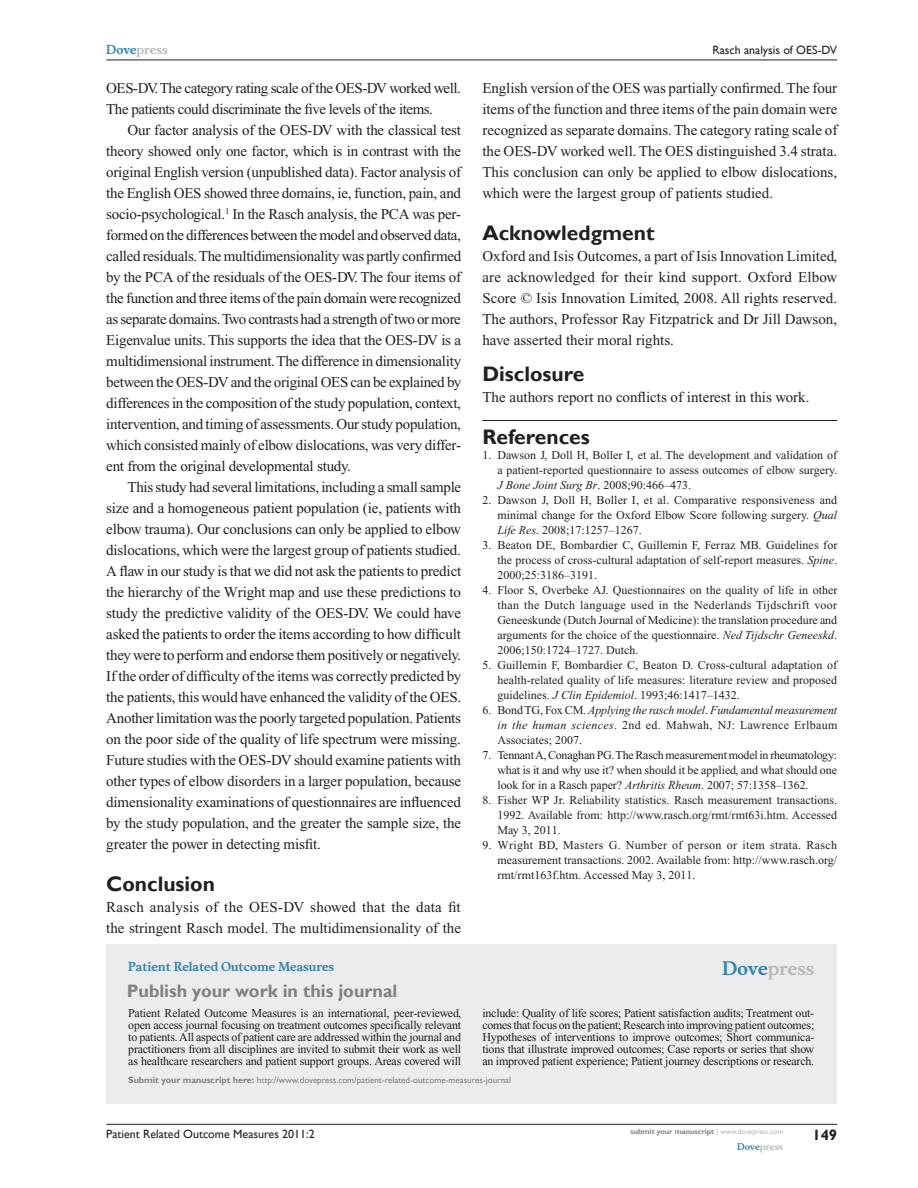
<style>
.page{position:relative;width:918px;height:1188px;background:#fff}
.page>*{position:absolute;margin:0;border:0;box-sizing:border-box;transform-origin:0 0}
.t1{font:700 21px "Gill Sans";color:#231f20}
.t2{font:700 18px "Gill Sans";color:#808285}
.t3{font:700 18px "Musee";color:#b8b9bc}
.t4{font:15px/21px "Times New Roman";color:#231f20;text-align:justify}
.t5{font:15px/21px "Times New Roman";letter-spacing:-.03em;color:#231f20}
.t6{font:700 15px "Gill Sans";color:#231f20}
.t7{font:12px/15px "Times New Roman";color:#231f20;text-align:justify}
.t8{font:12px "Gill Sans";color:#231f20}
.t9{font:700 12px "Musee";color:#3485ae}
.t10{font:700 12px "Musee";color:#b8b9bc}
.t11{font:9px "Gill Sans";color:#808285}
.t12{font:700 9px "Musee";color:#b8b9bc}
.t13{font:700 7.5px "Gill Sans";color:#808285}
.s1{color:#3485ae}
.s2{font-style:italic}
.s3{font-weight:700}
.s4{font-weight:400;color:#b8b9bc}
</style>
<div class="page">
<div style="left:106px;top:944px;width:731px;height:159px;background:#ececee"></div>
<hr style="left:106px;top:1124px;width:731px;height:1px;background:#231f20">
<hr style="left:106px;top:60px;width:731px;height:1px;background:#231f20">
<hr style="left:482px;top:420px;width:355px;height:1px;background:#231f20">
<p class="t10" style="left:106px;top:43px;width:63px"><span class="s1">Dove</span>press</p>
<p class="t8" style="left:713px;top:43px;width:126px">Rasch analysis of OES-DV</p>
<p class="t5" style="left:106px;top:77px;width:356px">OES-DV. The category rating scale of the OES-DV worked well.<br>The patients could discriminate the five levels of the items.</p>
<p class="t4" style="left:106px;top:119px;width:357px;text-indent:21px">Our factor analysis of the OES-DV with the classical test theory showed only one factor, which is in contrast with the original English version (unpublished data). Factor analysis of the English OES showed three domains, ie, function, pain, and socio-psychological.<sup>1</sup> In the Rasch analysis, the PCA was per&shy;formed on the differences between the model and observed data, called residuals. The multidimensionality was partly confirmed by the PCA of the residuals of the OES-DV. The four items of the function and three items of the pain domain were recognized as separate domains. Two contrasts had a strength of two or more Eigenvalue units. This supports the idea that the OES-DV is a multidimensional instrument. The difference in dimensionality between the OES-DV and the original OES can be explained by differences in the composition of the study population, context, intervention, and timing of assessments. Our study population, which consisted mainly of elbow dislocations, was very differ&shy;ent from the original developmental study.</p>
<p class="t4" style="left:106px;top:476px;width:357px;text-indent:21px">This study had several limitations, including a small sample size and a homogeneous patient population (ie, patients with elbow trauma). Our conclusions can only be applied to elbow dislocations, which were the largest group of patients studied.<br>A flaw in our study is that we did not ask the patients to predict the hierarchy of the Wright map and use these predictions to study the predictive validity of the OES-DV. We could have asked the patients to order the items according to how difficult they were to perform and endorse them positively or negatively.<br>If the order of difficulty of the items was correctly predicted by the patients, this would have enhanced the validity of the OES.<br>Another limitation was the poorly targeted population. Patients on the poor side of the quality of life spectrum were missing.<br>Future studies with the OES-DV should examine patients with other types of elbow disorders in a larger population, because dimensionality examinations of questionnaires are influenced by the study population, and the greater the sample size, the greater the power in detecting misfit.</p>
<h1 class="t1" style="left:106px;top:871px;width:110px">Conclusion</h1>
<p class="t4" style="left:106px;top:896px;width:356px">Rasch analysis of the OES-DV showed that the data fit the stringent Rasch model. The multidimensionality of the</p>
<p class="t4" style="left:482px;top:77px;width:357px">English version of the OES was partially confirmed. The four items of the function and three items of the pain domain were recognized as separate domains. The category rating scale of the OES-DV worked well. The OES distinguished 3.4 strata.<br>This conclusion can only be applied to elbow dislocations, which were the largest group of patients studied.</p>
<h1 class="t1" style="left:482px;top:220px;width:174px">Acknowledgment</h1>
<p class="t4" style="left:482px;top:245px;width:356px">Oxford and Isis Outcomes, a part of Isis Innovation Limited, are acknowledged for their kind support. Oxford Elbow Score © Isis Innovation Limited, 2008. All rights reserved.<br>The authors, Professor Ray Fitzpatrick and Dr Jill Dawson, have asserted their moral rights.</p>
<h1 class="t1" style="left:482px;top:361px;width:103px">Disclosure</h1>
<p class="t4" style="left:482px;top:386px;width:329px">The authors report no conflicts of interest in this work.</p>
<h1 class="t1" style="left:482px;top:424px;width:109px">References</h1>
<p class="t7" style="left:497px;top:447px;width:341px;text-indent:-15px">1. Dawson J, Doll H, Boller I, et al. The development and validation of a patient-reported questionnaire to assess outcomes of elbow surgery.<br><span class="s2">J Bone Joint Surg Br</span>. 2008;90:466–473.</p>
<p class="t7" style="left:497px;top:492px;width:341px;text-indent:-15px">2. Dawson J, Doll H, Boller I, et al. Comparative responsiveness and minimal change for the Oxford Elbow Score following surgery. <span class="s2">Qual Life Res</span>. 2008;17:1257–1267.</p>
<p class="t7" style="left:497px;top:537px;width:342px;text-indent:-15px">3. Beaton DE, Bombardier C, Guillemin F, Ferraz MB. Guidelines for the process of cross-cultural adaptation of self-report measures. <span class="s2">Spine</span>.<br>2000;25:3186–3191.</p>
<p class="t7" style="left:497px;top:582px;width:342px;text-indent:-15px">4. Floor S, Overbeke AJ. Questionnaires on the quality of life in other than the Dutch language used in the Nederlands Tijdschrift voor Geneeskunde (Dutch Journal of Medicine): the translation procedure and arguments for the choice of the questionnaire. <span class="s2">Ned Tijdschr Geneeskd</span>.<br>2006;150:1724–1727. Dutch.</p>
<p class="t7" style="left:497px;top:657px;width:341px;text-indent:-15px">5. Guillemin F, Bombardier C, Beaton D. Cross-cultural adaptation of health-related quality of life measures: literature review and proposed guidelines. <span class="s2">J Clin Epidemiol</span>. 1993;46:1417–1432.</p>
<p class="t7" style="left:497px;top:702px;width:342px;text-indent:-15px">6. Bond TG, Fox CM. <span class="s2">Applying the rasch model</span>. <span class="s2">Fundamental measurement in the human sciences</span>. 2nd ed. Mahwah, NJ: Lawrence Erlbaum Associates; 2007.</p>
<p class="t7" style="left:497px;top:747px;width:341px;text-indent:-15px">7. Tennant A, Conaghan PG. The Rasch measurement model in rheumatology: what is it and why use it? when should it be applied, and what should one look for in a Rasch paper? <span class="s2">Arthritis Rheum</span>. 2007; 57:1358–1362.</p>
<p class="t7" style="left:497px;top:792px;width:341px;text-indent:-15px">8. Fisher WP Jr. Reliability statistics. Rasch measurement transactions.<br>1992. Available from: http://www.rasch.org/rmt/rmt63i.htm. Accessed May 3, 2011.</p>
<p class="t7" style="left:497px;top:837px;width:341px;text-indent:-15px">9. Wright BD, Masters G. Number of person or item strata. Rasch measurement transactions. 2002. Available from: http://www.rasch.org/ rmt/rmt163f.htm. Accessed May 3, 2011.</p>
<p class="t9" style="left:128px;top:959px;width:207px">Patient Related Outcome Measures</p>
<p class="t2" style="left:127px;top:980px;width:272px">Publish your work in this journal</p>
<p class="t3" style="left:722px;top:958px;width:94px"><span class="s1">Dove</span>press</p>
<p class="t7" style="left:128px;top:1007px;width:334px;line-height:12px">Patient Related Outcome Measures is an international, peer-reviewed, open access journal focusing on treatment outcomes specifically relevant to patients. All aspects of patient care are addressed within the journal and practitioners from all disciplines are invited to submit their work as well as healthcare researchers and patient support groups. Areas covered will</p>
<p class="t7" style="left:482px;top:1007px;width:334px;line-height:12px">include: Quality of life scores; Patient satisfaction audits; Treatment out&shy;comes that focus on the patient; Research into improving patient outcomes; Hypotheses of interventions to improve outcomes; Short communica&shy;tions that illustrate improved outcomes; Case reports or series that show an improved patient experience; Patient journey descriptions or research.</p>
<p class="t11" style="left:128px;top:1075px;width:384px"><span class="s3">Submit your manuscript here:</span> http://www.dovepress.com/patient-related-outcome-measures-journal</p>
<p class="t8" style="left:106px;top:1127px;width:210px">Patient Related Outcome Measures 2011:2</p>
<p class="t13" style="left:631px;top:1127px;width:154px">submit your manuscript <span class="s4">| www.dovepress.com</span></p>
<p class="t12" style="left:737px;top:1141px;width:48px"><span class="s1">Dove</span>press</p>
<p class="t6" style="left:812px;top:1126px;width:26px">149</p>
</div>
